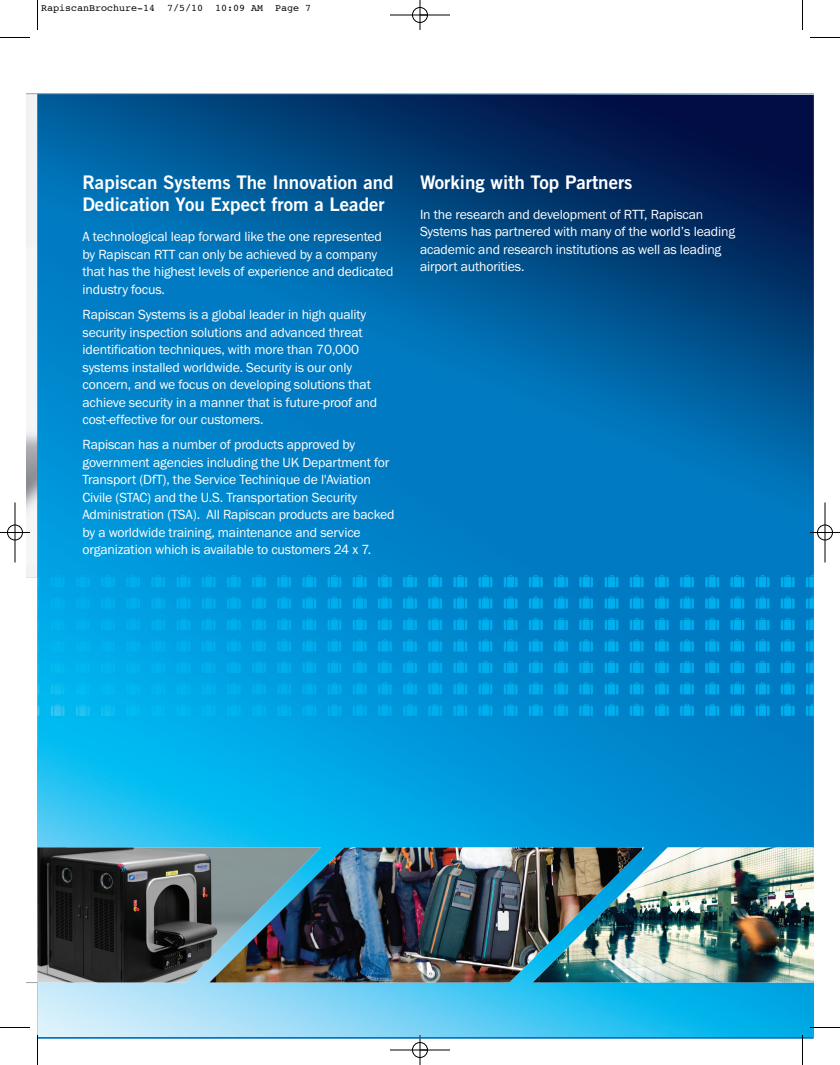
<style>
.page{position:relative;width:840px;height:1065px;background:#fff}
.page>*{position:absolute;margin:0;border:0;box-sizing:border-box;transform-origin:0 0}
.t1{font:18.75px/22.5px "Trade Gothic Bold Two";color:#fff}
.t2{font:13.75px/17.5px "Franklin Gothic";letter-spacing:-.01em;color:#fff}
.t3{font:10px "Courier";color:#000}
</style>
<div class="page">
<img style="left:38px;top:578px;width:775px;height:458px">
<svg style="left:26px;top:93px;width:788px;height:485px;background:#0466a5"></svg>
<img style="left:644px;top:848px;width:169px;height:134px">
<img style="left:38px;top:848px;width:171px;height:134px">
<img style="left:210px;top:848px;width:432px;height:134px">
<svg style="left:26px;top:967px;width:12px;height:16px"></svg>
<img style="left:37px;top:749px;width:30px;height:218px">
<hr style="left:37px;top:0;width:1px;height:30px;background:#000">
<hr style="left:0;top:37px;width:30px;height:1px;background:#000">
<hr style="left:802px;top:0;width:1px;height:30px;background:#000">
<hr style="left:810px;top:37px;width:30px;height:1px;background:#000">
<hr style="left:37px;top:1035px;width:1px;height:30px;background:#000">
<hr style="left:0;top:1027px;width:30px;height:1px;background:#000">
<hr style="left:802px;top:1035px;width:1px;height:30px;background:#000">
<hr style="left:810px;top:1027px;width:30px;height:1px;background:#000">
<hr style="left:390px;top:15px;width:60px;height:1px;background:#000">
<hr style="left:390px;top:1050px;width:60px;height:1px;background:#000">
<hr style="left:15px;top:502px;width:1px;height:60px;background:#000">
<hr style="left:825px;top:502px;width:1px;height:60px;background:#000">
<hr style="left:420px;top:0;width:1px;height:30px;background:#000">
<hr style="left:420px;top:1035px;width:1px;height:30px;background:#000">
<hr style="left:0;top:532px;width:30px;height:1px;background:#000">
<hr style="left:810px;top:532px;width:30px;height:1px;background:#000">
<div style="left:412px;top:7px;width:16px;height:16px;border:1px solid #000;border-radius:50%"></div>
<div style="left:412px;top:1042px;width:16px;height:16px;border:1px solid #000;border-radius:50%"></div>
<div style="left:7px;top:525px;width:16px;height:15px;border:1px solid #000;border-radius:50%"></div>
<div style="left:817px;top:525px;width:16px;height:15px;border:1px solid #000;border-radius:50%"></div>
<p class="t3" style="left:41px;top:4px;width:272px">RapiscanBrochure-14 7/5/10 10:09 AM Page 7</p>
<h1 class="t1" style="left:82px;top:173px;width:313px">Rapiscan Systems The Innovation and<br>Dedication You Expect from a Leader</h1>
<p class="t2" style="left:82px;top:229px;width:313px">A technological leap forward like the one represented by Rapiscan RTT can only be achieved by a company that has the highest levels of experience and dedicated industry focus.</p>
<p class="t2" style="left:82px;top:307px;width:296px">Rapiscan Systems is a global leader in high quality security inspection solutions and advanced threat identification techniques, with more than 70,000 systems installed worldwide. Security is our only concern, and we focus on developing solutions that achieve security in a manner that is future-proof and cost-effective for our customers.</p>
<p class="t2" style="left:82px;top:437px;width:314px">Rapiscan has a number of products approved by government agencies including the UK Department for Transport (DfT), the Service Techinique de l'Aviation Civile (STAC) and the U.S. Transportation Security Administration (TSA). All Rapiscan products are backed by a worldwide training, maintenance and service organization which is available to customers 24 x 7.</p>
<h1 class="t1" style="left:420px;top:173px;width:214px">Working with Top Partners</h1>
<p class="t2" style="left:420px;top:207px;width:317px">In the research and development of RTT, Rapiscan Systems has partnered with many of the world’s leading academic and research institutions as well as leading airport authorities.</p>
</div>
